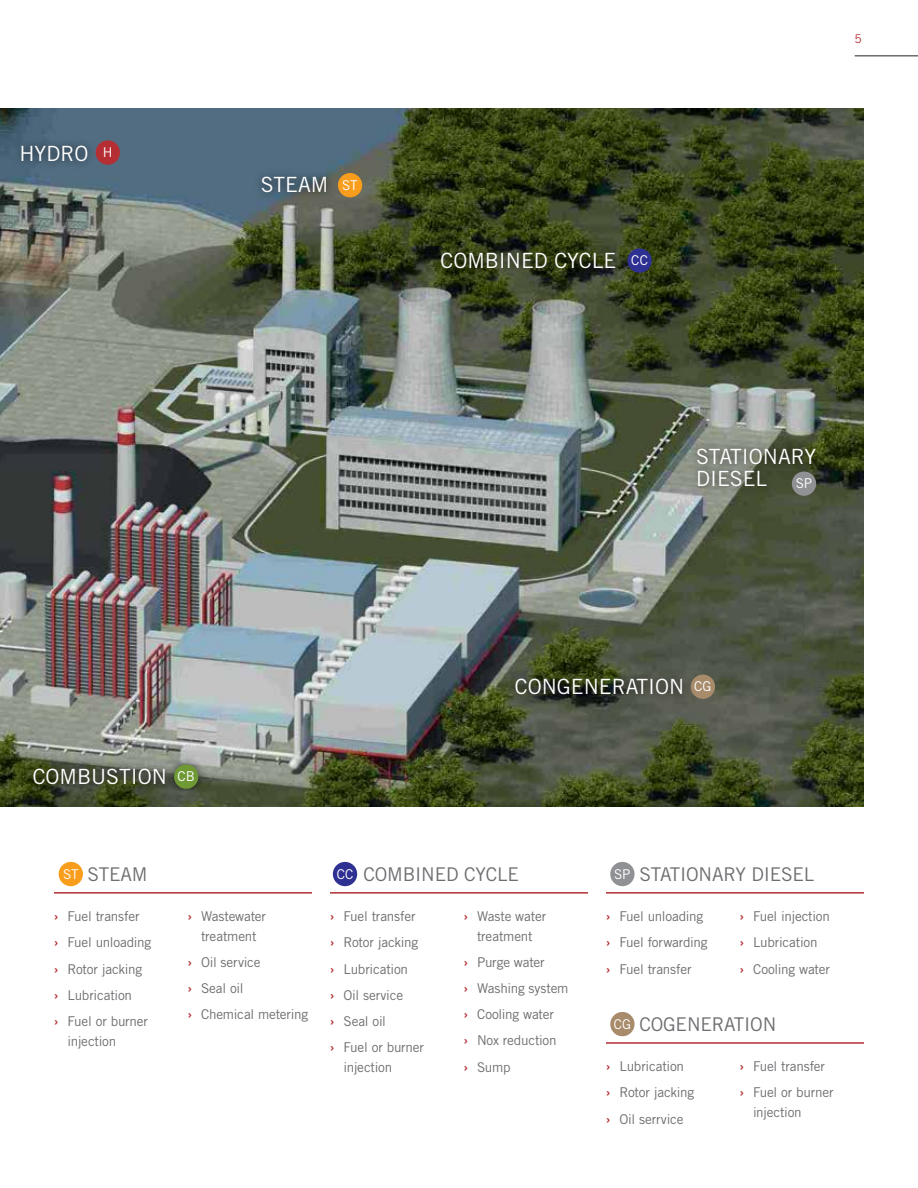
<style>
.page{position:relative;width:918px;height:1188px;background:#fff}
.page>*{position:absolute;margin:0;border:0;box-sizing:border-box;transform-origin:0 0}
.t1{font:21px/22.5px "Trade Gothic LT Std";color:#fff}
.t2{font:18.9px "Trade Gothic LT Std";letter-spacing:-.01em;color:#6d6e71}
.t3{font:13.5px/26.2px "Trade Gothic LT Std";letter-spacing:-.015em;color:#6d6e71}
.t4{font:13.5px "Trade Gothic LT Std";letter-spacing:-.015em;color:#fff}
.t5{font:12px "Trade Gothic LT Std";color:#b42e34}
.s1{font-weight:700;color:#b42e34}
</style>
<div class="page">
<hr style="left:855px;top:55px;width:63px;height:2px;background:#6d6e71">
<hr style="left:54px;top:892px;width:258px;height:2px;background:#b42e34">
<hr style="left:330px;top:892px;width:258px;height:2px;background:#b42e34">
<hr style="left:606px;top:1042px;width:258px;height:2px;background:#b42e34">
<hr style="left:606px;top:892px;width:258px;height:2px;background:#b42e34">
<img style="left:0;top:108px;width:863px;height:698px">
<div style="left:96px;top:140px;width:24px;height:25px;background:#b42e34;border-radius:50%"></div>
<div style="left:165px;top:755px;width:42px;height:43px;background:#000;opacity:.59"></div>
<div style="left:174px;top:765px;width:24px;height:24px;background:#6e9934;border-radius:50%"></div>
<div style="left:59px;top:862px;width:24px;height:24px;background:#f99d1c;border-radius:50%"></div>
<div style="left:338px;top:173px;width:24px;height:24px;background:#f99d1c;border-radius:50%"></div>
<div style="left:333px;top:862px;width:24px;height:24px;background:#2e3092;border-radius:50%"></div>
<div style="left:627px;top:248px;width:25px;height:25px;background:#2e3092;border-radius:50%"></div>
<div style="left:610px;top:862px;width:25px;height:24px;background:#8f9194;border-radius:50%"></div>
<div style="left:610px;top:1012px;width:25px;height:24px;background:#a78b6b;border-radius:50%"></div>
<div style="left:691px;top:675px;width:24px;height:24px;background:#a78b6b;border-radius:50%"></div>
<div style="left:253px;top:168px;width:83px;height:34px;background:#000;opacity:.75"></div>
<div style="left:433px;top:243px;width:190px;height:35px;background:#000;opacity:.75"></div>
<div style="left:12px;top:136px;width:84px;height:35px;background:#000;opacity:.75"></div>
<div style="left:25px;top:760px;width:149px;height:34px;background:#000;opacity:.75"></div>
<div style="left:507px;top:670px;width:185px;height:34px;background:#000;opacity:.75"></div>
<div style="left:689px;top:439px;width:135px;height:57px;background:#000;opacity:.75"></div>
<h1 class="t1" style="left:19px;top:142px;width:70px">HYDRO</h1>
<p class="t4" style="left:103px;top:144px;width:11px">H</p>
<h1 class="t1" style="left:261px;top:173px;width:69px">STEAM</h1>
<p class="t4" style="left:342px;top:177px;width:17px">ST</p>
<p class="t5" style="left:855px;top:31px;width:9px">5</p>
<h1 class="t1" style="left:441px;top:249px;width:177px">COMBINED CYCLE</h1>
<p class="t4" style="left:631px;top:252px;width:18px">CC</p>
<h1 class="t1" style="left:696px;top:445px;width:122px">STATIONARY<br>DIESEL</h1>
<p class="t4" style="left:796px;top:475px;width:18px">SP</p>
<h1 class="t1" style="left:33px;top:765px;width:136px">COMBUSTION</h1>
<p class="t4" style="left:178px;top:768px;width:19px">CB</p>
<h1 class="t1" style="left:515px;top:676px;width:171px">CONGENERATION</h1>
<p class="t4" style="left:694px;top:678px;width:19px">CG</p>
<h2 class="t2" style="left:87px;top:863px;width:62px">STEAM</h2>
<p class="t3" style="left:54px;top:903px;width:99px"><span class="s1">›</span> Fuel transfer<br><span class="s1">›</span> Fuel unloading <span class="s1">›</span> Rotor jacking<br><span class="s1">›</span> Lubrication<br><span class="s1">›</span> Fuel or burner</p>
<p class="t3" style="left:67px;top:1027px;width:50px">injection</p>
<p class="t4" style="left:63px;top:866px;width:17px">ST</p>
<p class="t3" style="left:188px;top:906px;width:80px;line-height:19.5px;text-align:center"><span class="s1">›</span> Wastewater treatment</p>
<p class="t3" style="left:188px;top:949px;width:122px"><span class="s1">›</span> Oil service<br><span class="s1">›</span> Seal oil<br><span class="s1">›</span> Chemical metering</p>
<h2 class="t2" style="left:363px;top:863px;width:157px">COMBINED CYCLE</h2>
<p class="t3" style="left:330px;top:903px;width:96px"><span class="s1">›</span> Fuel transfer<br><span class="s1">›</span> Rotor jacking <span class="s1">›</span> Lubrication<br><span class="s1">›</span> Oil service<br><span class="s1">›</span> Seal oil<br><span class="s1">›</span> Fuel or burner</p>
<p class="t3" style="left:343px;top:1054px;width:50px">injection</p>
<p class="t4" style="left:337px;top:866px;width:18px">CC</p>
<p class="t3" style="left:464px;top:906px;width:84px;line-height:19.5px;text-align:center"><span class="s1">›</span> Waste water treatment</p>
<p class="t3" style="left:464px;top:949px;width:107px"><span class="s1">›</span> Purge water<br><span class="s1">›</span> Washing system <span class="s1">›</span> Cooling water<br><span class="s1">›</span> Nox reduction<br><span class="s1">›</span> Sump</p>
<h2 class="t2" style="left:639px;top:863px;width:176px">STATIONARY DIESEL</h2>
<p class="t3" style="left:606px;top:903px;width:103px"><span class="s1">›</span> Fuel unloading <span class="s1">›</span> Fuel forwarding <span class="s1">›</span> Fuel transfer</p>
<p class="t3" style="left:740px;top:903px;width:92px"><span class="s1">›</span> Fuel injection <span class="s1">›</span> Lubrication<br><span class="s1">›</span> Cooling water</p>
<p class="t4" style="left:614px;top:866px;width:18px">SP</p>
<h2 class="t2" style="left:639px;top:1013px;width:138px">COGENERATION</h2>
<p class="t3" style="left:606px;top:1053px;width:90px"><span class="s1">›</span> Lubrication<br><span class="s1">›</span> Rotor jacking <span class="s1">›</span> Oil serrvice</p>
<p class="t3" style="left:740px;top:1053px;width:96px"><span class="s1">›</span> Fuel transfer<br><span class="s1">›</span> Fuel or burner</p>
<p class="t4" style="left:614px;top:1016px;width:19px">CG</p>
<p class="t3" style="left:753px;top:1099px;width:50px">injection</p>
</div>
